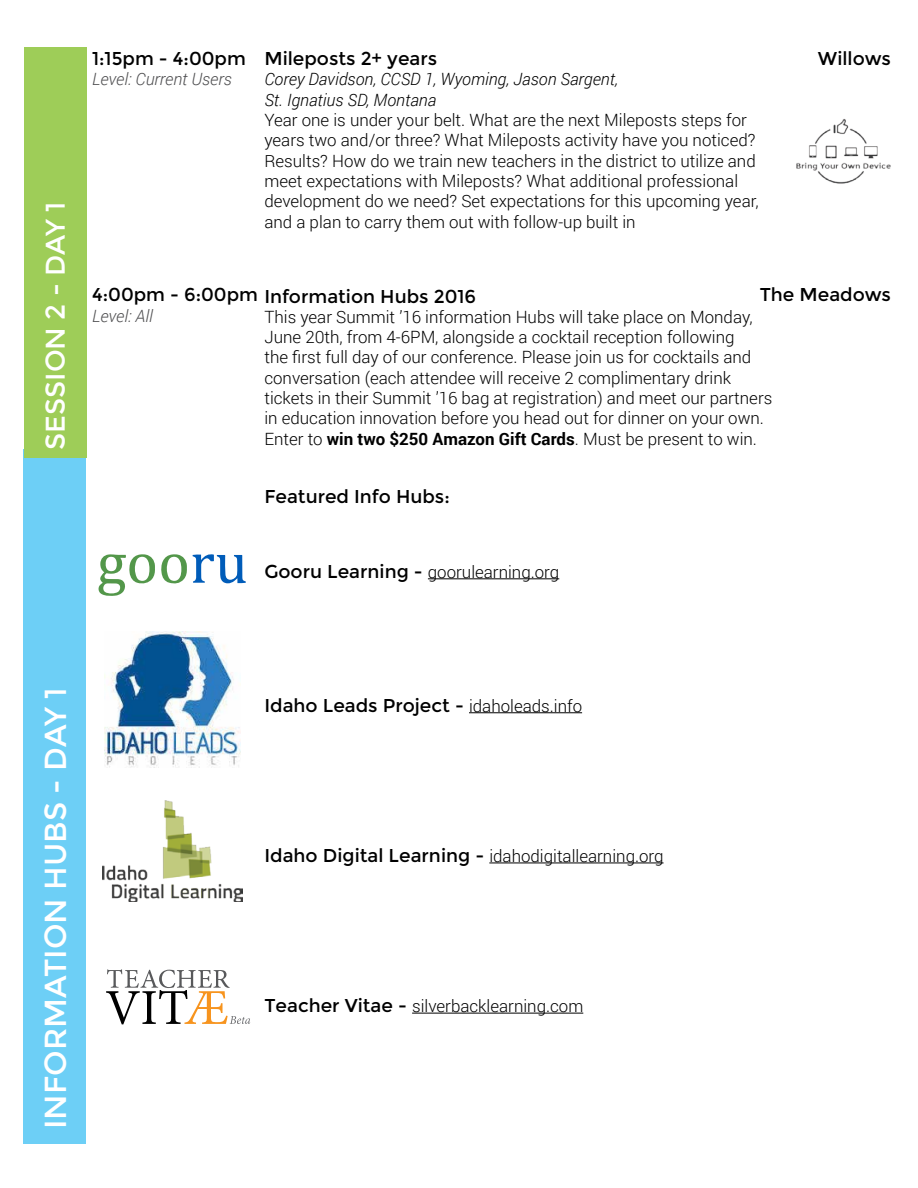
<style>
.page{position:relative;width:918px;height:1188px;background:#fff}
.page>*{position:absolute;margin:0;border:0;box-sizing:border-box;transform-origin:0 0}
.t1{font:30.45px "Montserrat";color:#fff}
.t2{font:27px "Montserrat";color:#fff}
.t3{font:18.6px "Montserrat";color:#000}
.t4{font:300 16.95px/20.2px "Roboto";color:#000}
.t5{font:italic 300 16.95px/20.2px "Roboto";color:#000}
.t6{font:italic 300 16.95px "Roboto";color:#4d4d4f}
.s1{font-weight:700}
.s2{font-family:"Montserrat";font-weight:400;font-size:18.6px}
.s3{font-family:"Roboto";font-weight:300;font-size:16.95px}
</style>
<div class="page">
<div style="left:24px;top:449px;width:62px;height:694px;background:#6dcff6"></div>
<div style="left:24px;top:47px;width:62px;height:411px;background:#9ecd58"></div>
<hr style="left:428px;top:578px;width:131px;height:1px;background:#000">
<hr style="left:469px;top:712px;width:113px;height:1px;background:#000">
<hr style="left:489px;top:863px;width:175px;height:1px;background:#000">
<hr style="left:412px;top:1013px;width:171px;height:1px;background:#000">
<svg style="left:98px;top:554px;width:57px;height:42px"></svg>
<svg style="left:161px;top:554px;width:85px;height:30px"></svg>
<img style="left:102px;top:800px;width:141px;height:102px">
<svg style="left:106px;top:969px;width:144px;height:55px"></svg>
<img style="left:104px;top:631px;width:137px;height:137px">
<img style="left:796px;top:119px;width:95px;height:65px">
<h2 class="t2" style="left:40px;top:450px;width:250px;rotate:-90deg">SESSION 2 - DAY 1</h2>
<p class="t3" style="left:92px;top:48px;width:155px">1:15pm - 4:00pm</p>
<p class="t6" style="left:92px;top:68px;width:141px">Level: Current Users</p>
<p class="t3" style="left:264px;top:48px;width:174px">Mileposts 2+ years</p>
<p class="t3" style="left:818px;top:48px;width:75px">Willows</p>
<p class="t5" style="left:264px;top:69px;width:355px">Corey Davidson, CCSD 1, Wyoming, Jason Sargent,<br>St. Ignatius SD, Montana</p>
<p class="t4" style="left:264px;top:109px;width:496px">Year one is under your belt. What are the next Mileposts steps for years two and/or three? What Mileposts activity have you noticed?<br>Results? How do we train new teachers in the district to utilize and meet expectations with Mileposts? What additional professional development do we need? Set expectations for this upcoming year, and a plan to carry them out with follow-up built in</p>
<p class="t3" style="left:760px;top:284px;width:133px">The Meadows</p>
<p class="t3" style="left:92px;top:285px;width:386px">4:00pm - 6:00pm Information Hubs 2016</p>
<p class="t6" style="left:92px;top:304px;width:62px">Level: All</p>
<p class="t4" style="left:264px;top:306px;width:509px">This year Summit ’16 information Hubs will take place on Monday, June 20th, from 4-6PM, alongside a cocktail reception following<br>the first full day of our conference. Please join us for cocktails and conversation (each attendee will receive 2 complimentary drink tickets in their Summit ’16 bag at registration) and meet our partners in education innovation before you head out for dinner on your own.<br>Enter to <span class="s1">win two $250 Amazon Gift Cards</span>. Must be present to win.</p>
<p class="t3" style="left:264px;top:485px;width:187px">Featured Info Hubs:</p>
<p class="t4" style="left:264px;top:561px;width:296px"><span class="s2">Gooru Learning -</span> goorulearning.org</p>
<h1 class="t1" style="left:38px;top:1129px;width:443px;rotate:-90deg">INFORMATION HUBS - DAY 1</h1>
<p class="t3" style="left:264px;top:694px;width:319px">Idaho Leads Project - <span class="s3">idaholeads.info</span></p>
<p class="t4" style="left:264px;top:845px;width:401px"><span class="s2">Idaho Digital Learning -</span> idahodigitallearning.org</p>
<p class="t4" style="left:264px;top:995px;width:320px"><span class="s2">Teacher Vitae -</span> silverbacklearning.com</p>
</div>
